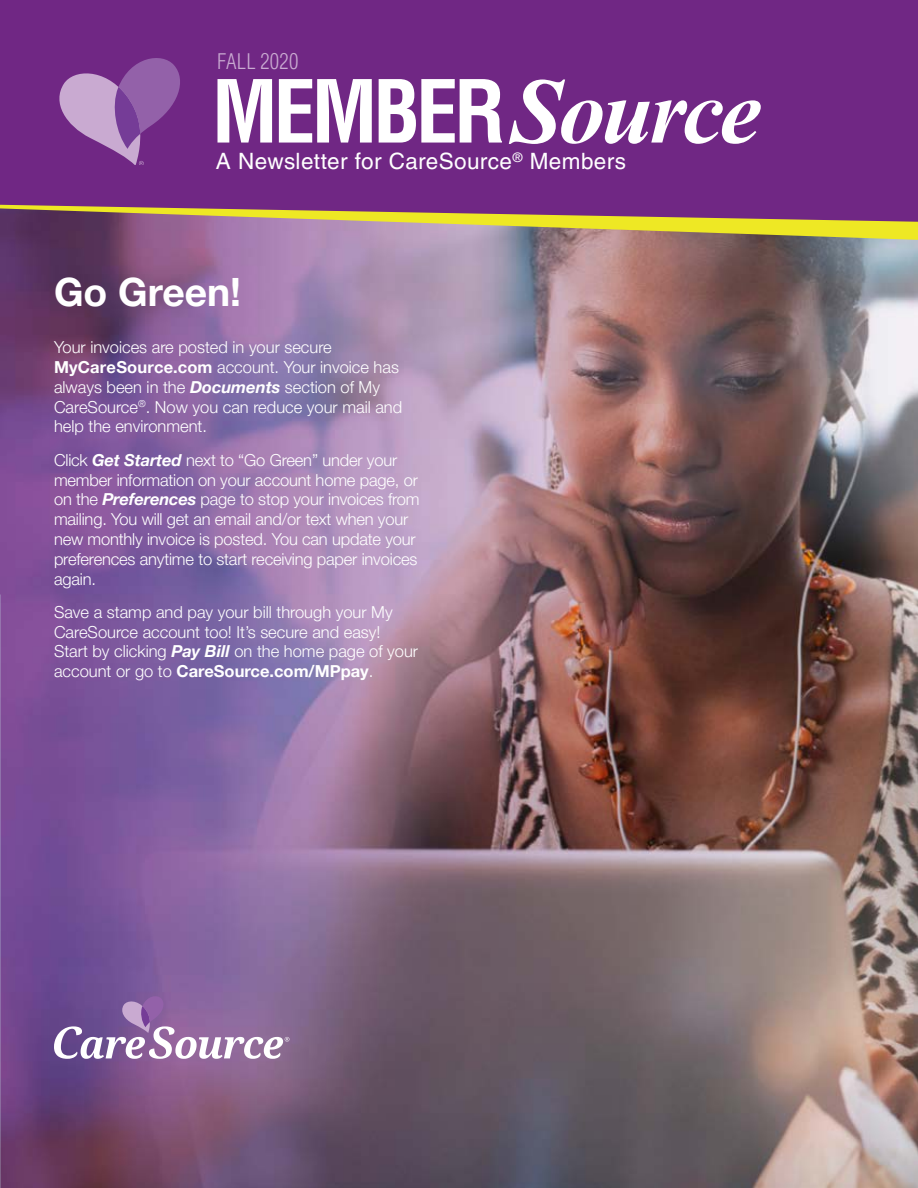
<style>
.page{position:relative;width:918px;height:1188px;background:#fff}
.page>*{position:absolute;margin:0;border:0;box-sizing:border-box;transform-origin:0 0}
.t1{font:700 condensed 84.6px "Helvetica LT Pro";letter-spacing:-.05em;color:#fff}
.t2{font:700 39px "Helvetica Neue LT Pro";color:#fff}
.t3{font:22.5px "Helvetica LT Pro";letter-spacing:.015em;color:#fff}
.t4{font:300 condensed 21px "Helvetica LT Pro";letter-spacing:.01em;color:#c9aad1}
.t5{font:300 16.5px/19.8px "Helvetica Neue LT Pro";letter-spacing:-.01em;color:#fff}
.s1{font-family:"Times New Roman";font-style:italic;font-stretch:normal;font-size:93.15px}
.s2{font-weight:700}
.s3{font-weight:700;font-style:italic}
</style>
<div class="page">
<img style="left:0;top:240px;width:918px;height:948px">
<svg style="left:0;top:222px;width:918px;height:18px;background:#ac9372"></svg>
<div style="left:0;top:0;width:918px;height:222px;background:#702784"></div>
<svg style="left:59px;top:58px;width:121px;height:106px;background:#915aa3"></svg>
<svg style="left:54px;top:996px;width:235px;height:63px;background:#987aaa"></svg>
<p class="t4" style="left:217px;top:48px;width:83px">FALL 2020</p>
<h1 class="t1" style="left:212px;top:55px;width:551px">MEMBER<span class="s1">Source</span></h1>
<h3 class="t3" style="left:216px;top:148px;width:412px">A Newsletter for CareSource<sup>®</sup> Members</h3>
<h2 class="t2" style="left:54px;top:269px;width:189px">Go Green!</h2>
<p class="t5" style="left:54px;top:337px;width:350px">Your invoices are posted in your secure <span class="s2">MyCareSource.com</span> account. Your invoice has always been in the <span class="s3">Documents</span> section of My CareSource<sup>®</sup>. Now you can reduce your mail and help the environment.</p>
<p class="t5" style="left:54px;top:450px;width:367px">Click <span class="s3">Get Started</span> next to “Go Green” under your member information on your account home page, or on the <span class="s3">Preferences</span> page to stop your invoices from mailing. You will get an email and/or text when your new monthly invoice is posted. You can update your preferences anytime to start receiving paper invoices again.</p>
<p class="t5" style="left:54px;top:602px;width:366px">Save a stamp and pay your bill through your My CareSource account too! It’s secure and easy!<br>Start by clicking <span class="s3">Pay Bill</span> on the home page of your account or go to <span class="s2">CareSource.com/MPpay</span>.</p>
</div>
